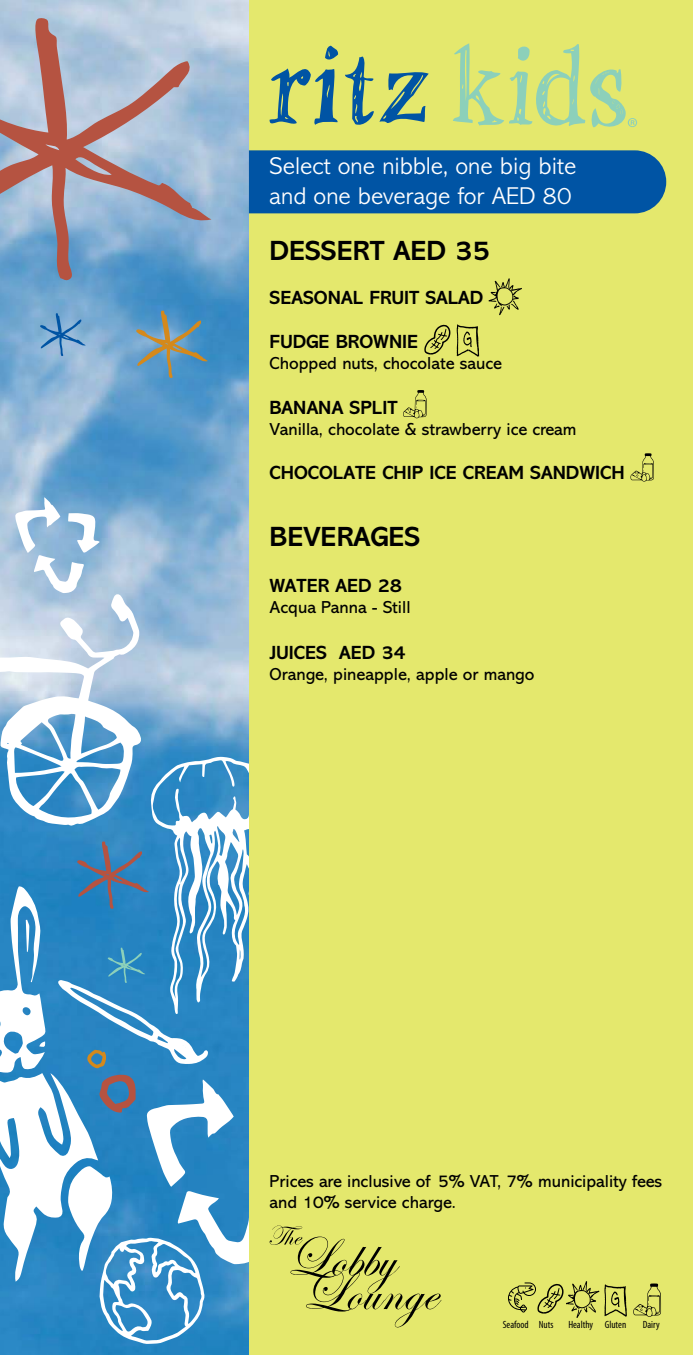
<style>
.page{position:relative;width:693px;height:1355px;background:#fff}
.page>*{position:absolute;margin:0;border:0;box-sizing:border-box;transform-origin:0 0}
.t1{font:700 28px "Abadi MT Std";color:#000}
.t2{font:300 24.5px "Abadi MT Std";color:#fff}
.t3{font:700 19.25px "Abadi MT Std";color:#000}
.t4{font:17.5px "Abadi MT Std";color:#000}
.t5{font:condensed 10.5px "Myriad Pro";color:#000}
</style>
<div class="page">
<img style="left:0;top:0;width:249px;height:1354px">
<svg style="left:39px;top:313px;width:47px;height:43px;background:#73a3cd"></svg>
<svg style="left:134px;top:310px;width:74px;height:68px;background:#6895ac"></svg>
<svg style="left:0;top:18px;width:211px;height:263px;background:#a0a8bc"></svg>
<svg style="left:0;top:530px;width:142px;height:226px"></svg>
<svg style="left:15px;top:497px;width:85px;height:96px"></svg>
<div style="left:249px;top:0;width:444px;height:1354px;background:#e4e86d"></div>
<svg style="left:345px;top:57px;width:84px;height:68px"></svg>
<svg style="left:269px;top:46px;width:70px;height:79px"></svg>
<svg style="left:453px;top:43px;width:184px;height:85px"></svg>
<div style="left:249px;top:150px;width:417px;height:63px;background:#0054a4"></div>
<svg style="left:0;top:756px;width:441px;height:588px"></svg>
<svg style="left:508px;top:1281px;width:119px;height:37px"></svg>
<svg style="left:633px;top:1283px;width:28px;height:34px"></svg>
<svg style="left:489px;top:278px;width:33px;height:37px"></svg>
<svg style="left:424px;top:325px;width:26px;height:30px"></svg>
<svg style="left:457px;top:324px;width:22px;height:33px"></svg>
<svg style="left:403px;top:390px;width:24px;height:28px"></svg>
<svg style="left:630px;top:453px;width:24px;height:29px"></svg>
<p class="t2" style="left:270px;top:153px;width:308px">Select one nibble, one big bite</p>
<p class="t2" style="left:270px;top:182px;width:304px">and one beverage for AED 80</p>
<p class="t1" style="left:270px;top:235px;width:222px">DESSERT AED 35</p>
<p class="t3" style="left:270px;top:287px;width:215px">SEASONAL FRUIT SALAD</p>
<p class="t3" style="left:270px;top:331px;width:150px">FUDGE BROWNIE</p>
<p class="t4" style="left:270px;top:354px;width:234px">Chopped nuts, chocolate sauce</p>
<p class="t3" style="left:270px;top:396px;width:130px">BANANA SPLIT</p>
<p class="t4" style="left:270px;top:419px;width:308px">Vanilla, chocolate &amp; strawberry ice cream</p>
<p class="t3" style="left:270px;top:461px;width:357px">CHOCOLATE CHIP ICE CREAM SANDWICH</p>
<p class="t1" style="left:270px;top:520px;width:152px">BEVERAGES</p>
<p class="t3" style="left:270px;top:574px;width:134px">WATER AED 28</p>
<p class="t4" style="left:270px;top:597px;width:142px">Acqua Panna - Still</p>
<p class="t3" style="left:270px;top:642px;width:138px">JUICES AED 34</p>
<p class="t4" style="left:270px;top:665px;width:266px">Orange, pineapple, apple or mango</p>
<p class="t4" style="left:270px;top:1171px;width:394px">Prices are inclusive of 5% VAT, 7% municipality fees</p>
<p class="t4" style="left:270px;top:1192px;width:188px">and 10% service charge.</p>
<p class="t5" style="left:503px;top:1317px;width:52px">Seafood Nuts</p>
<p class="t5" style="left:568px;top:1317px;width:59px">Healthy Gluten</p>
<p class="t5" style="left:643px;top:1317px;width:18px">Dairy</p>
</div>
